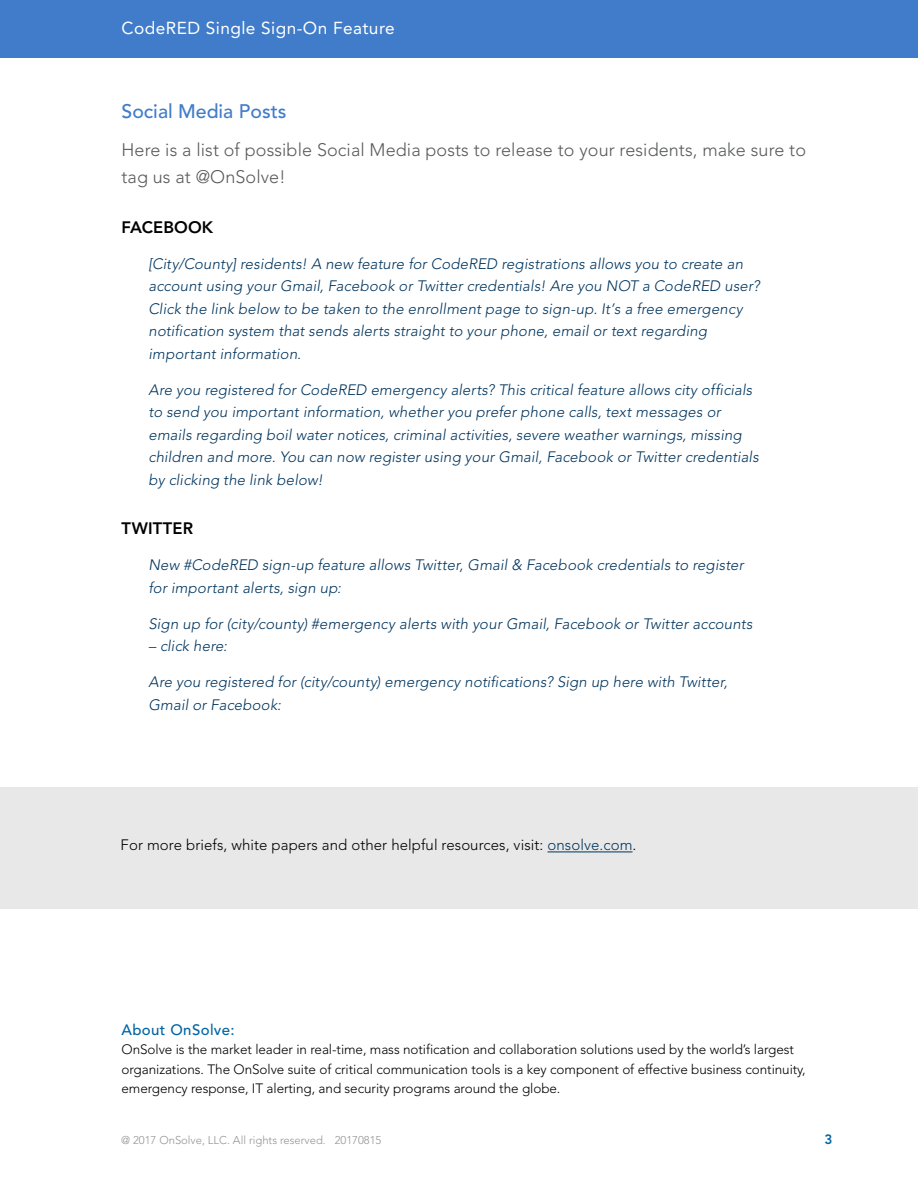
<style>
.page{position:relative;width:918px;height:1188px;background:#fff}
.page>*{position:absolute;margin:0;border:0;box-sizing:border-box;transform-origin:0 0}
.t1{font:500 19.5px "Avenir";color:#407cc9}
.t2{font:300 18px/27px "Avenir";letter-spacing:.005em;color:#57595b}
.t3{font:17.25px "Avenir";letter-spacing:.025em;color:#fff}
.t4{font:800 16.5px "Avenir";letter-spacing:.01em;color:#000}
.t5{font:italic 300 15px/22.5px "Avenir";letter-spacing:.01em;color:#00355e}
.t6{font:300 15px "Avenir";letter-spacing:.005em;color:#000}
.t7{font:500 15px "Avenir";letter-spacing:.025em;color:#0065a3}
.t8{font:300 13.5px/19.5px "Avenir";letter-spacing:-.005em;color:#000}
.t9{font:800 13.5px "Avenir";color:#0065a3}
.t10{font:300 11.25px "Avenir";color:#939498}
.s1{color:#00355e}
</style>
<div class="page">
<div style="left:0;top:0;width:918px;height:58px;background:#407cc9"></div>
<div style="left:0;top:787px;width:918px;height:122px;background:#e8e8e8"></div>
<hr style="left:548px;top:852px;width:85px;height:1px;background:#00355e">
<p class="t3" style="left:122px;top:18px;width:275px">CodeRED Single Sign-On Feature</p>
<h1 class="t1" style="left:122px;top:100px;width:167px">Social Media Posts</h1>
<p class="t2" style="left:122px;top:137px;width:686px">Here is a list of possible Social Media posts to release to your residents, make sure to tag us at @OnSolve!</p>
<p class="t4" style="left:122px;top:217px;width:93px">FACEBOOK</p>
<p class="t5" style="left:148px;top:252px;width:613px">[City/County] residents! A new feature for CodeRED registrations allows you to create an account using your Gmail, Facebook or Twitter credentials! Are you NOT a CodeRED user?<br>Click the link below to be taken to the enrollment page to sign-up. It’s a free emergency notification system that sends alerts straight to your phone, email or text regarding important information.</p>
<p class="t5" style="left:148px;top:378px;width:612px">Are you registered for CodeRED emergency alerts? This critical feature allows city officials to send you important information, whether you prefer phone calls, text messages or emails regarding boil water notices, criminal activities, severe weather warnings, missing children and more. You can now register using your Gmail, Facebook or Twitter credentials by clicking the link below!</p>
<p class="t4" style="left:122px;top:519px;width:73px">TWITTER</p>
<p class="t5" style="left:148px;top:554px;width:597px">New #CodeRED sign-up feature allows Twitter, Gmail &amp; Facebook credentials to register for important alerts, sign up:</p>
<p class="t5" style="left:148px;top:612px;width:606px">Sign up for (city/county) #emergency alerts with your Gmail, Facebook or Twitter accounts</p>
<p class="t5" style="left:148px;top:635px;width:80px">– click here:</p>
<p class="t5" style="left:148px;top:671px;width:581px">Are you registered for (city/county) emergency notifications? Sign up here with Twitter,<br>Gmail or Facebook:</p>
<p class="t6" style="left:121px;top:836px;width:517px">For more briefs, white papers and other helpful resources, visit: <span class="s1">onsolve.com</span>.</p>
<p class="t7" style="left:122px;top:1021px;width:115px">About OnSolve:</p>
<p class="t8" style="left:122px;top:1040px;width:686px">OnSolve is the market leader in real-time, mass notification and collaboration solutions used by the world’s largest organizations. The OnSolve suite of critical communication tools is a key component of effective business continuity, emergency response, IT alerting, and security programs around the globe.</p>
<p class="t10" style="left:121px;top:1133px;width:262px">@ 2017 OnSolve, LLC. All rights reserved. 20170815</p>
<p class="t9" style="left:824px;top:1131px;width:9px">3</p>
</div>
